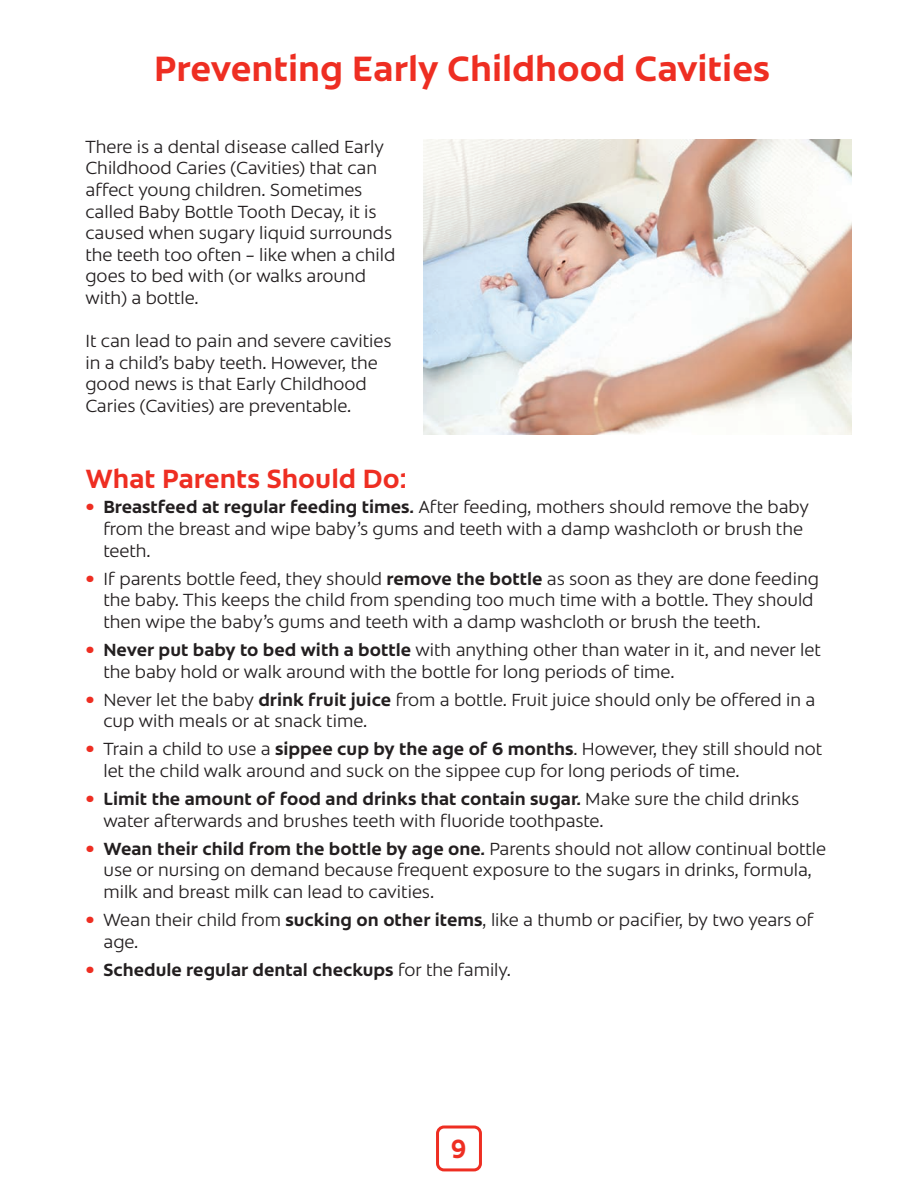
<style>
.page{position:relative;width:918px;height:1188px;background:#fff}
.page>*{position:absolute;margin:0;border:0;box-sizing:border-box;transform-origin:0 0}
.t1{font:700 36px "Colgate Ready";color:#ee2e22}
.t2{font:700 27px "Colgate Ready";color:#ee2e22}
.t3{font:700 27px "Colgate Ready";color:#ee2e22;scale:.9 1}
.t4{font:300 18px/21.6px "Colgate Ready";color:#231f20}
.t5{font:700 18px "Colgate Ready";color:#231f20}
.s1{font-weight:700;font-size:21px;color:#ee2e22}
.s2{font-weight:700}
.s3{font-size:21px;color:#ee2e22}
.s4{font-weight:300}
</style>
<div class="page">
<div style="left:436px;top:1126px;width:46px;height:45px;border:3px solid #ee2e22;border-radius:6px"></div>
<img style="left:423px;top:139px;width:428px;height:295px">
<h1 class="t1" style="left:154px;top:40px;width:617px">Preventing Early Childhood Cavities</h1>
<p class="t4" style="left:85px;top:135px;width:311px">There is a dental disease called Early Childhood Caries (Cavities) that can affect young children. Sometimes called Baby Bottle Tooth Decay, it is caused when sugary liquid surrounds the teeth too often – like when a child goes to bed with (or walks around with) a bottle.</p>
<p class="t4" style="left:85px;top:329px;width:308px">It can lead to pain and severe cavities in a child’s baby teeth. However, the good news is that Early Childhood Caries (Cavities) are preventable.</p>
<h2 class="t2" style="left:85px;top:457px;width:323px">What Parents Should Do:</h2>
<p class="t4" style="left:103px;top:495px;width:707px;text-indent:-18px"><span class="s1">•</span> <span class="s2">Breastfeed at regular feeding times.</span> After feeding, mothers should remove the baby from the breast and wipe baby’s gums and teeth with a damp washcloth or brush the teeth.</p>
<p class="t4" style="left:103px;top:567px;width:717px;text-indent:-18px"><span class="s1">•</span> If parents bottle feed, they should <span class="s2">remove the bottle</span> as soon as they are done feeding the baby. This keeps the child from spending too much time with a bottle. They should then wipe the baby’s gums and teeth with a damp washcloth or brush the teeth.</p>
<p class="t4" style="left:103px;top:638px;width:719px;text-indent:-18px"><span class="s1">•</span> <span class="s2">Never put baby to bed with a bottle</span> with anything other than water in it, and never let the baby hold or walk around with the bottle for long periods of time.</p>
<p class="t4" style="left:103px;top:688px;width:713px;text-indent:-18px"><span class="s1">•</span> Never let the baby <span class="s2">drink fruit juice</span> from a bottle. Fruit juice should only be offered in a cup with meals or at snack time.</p>
<p class="t4" style="left:103px;top:737px;width:720px;text-indent:-18px"><span class="s1">•</span> Train a child to use a <span class="s2">sippee cup by the age of 6 months</span>. However, they still should not let the child walk around and suck on the sippee cup for long periods of time.</p>
<p class="t4" style="left:103px;top:787px;width:697px;text-indent:-18px"><span class="s1">•</span> <span class="s2">Limit the amount of food and drinks that contain sugar.</span> Make sure the child drinks water afterwards and brushes teeth with fluoride toothpaste.</p>
<p class="t4" style="left:103px;top:837px;width:724px;text-indent:-18px"><span class="s1">•</span> <span class="s2">Wean their child from the bottle by age one.</span> Parents should not allow continual bottle use or nursing on demand because frequent exposure to the sugars in drinks, formula, milk and breast milk can lead to cavities.</p>
<p class="t4" style="left:103px;top:908px;width:712px;text-indent:-18px"><span class="s1">•</span> Wean their child from <span class="s2">sucking on other items</span>, like a thumb or pacifier, by two years of age.</p>
<p class="t5" style="left:85px;top:955px;width:427px"><span class="s3">•</span> Schedule regular dental checkups <span class="s4">for the family.</span></p>
<h2 class="t3" style="left:451px;top:1128px;width:18px">9</h2>
</div>
